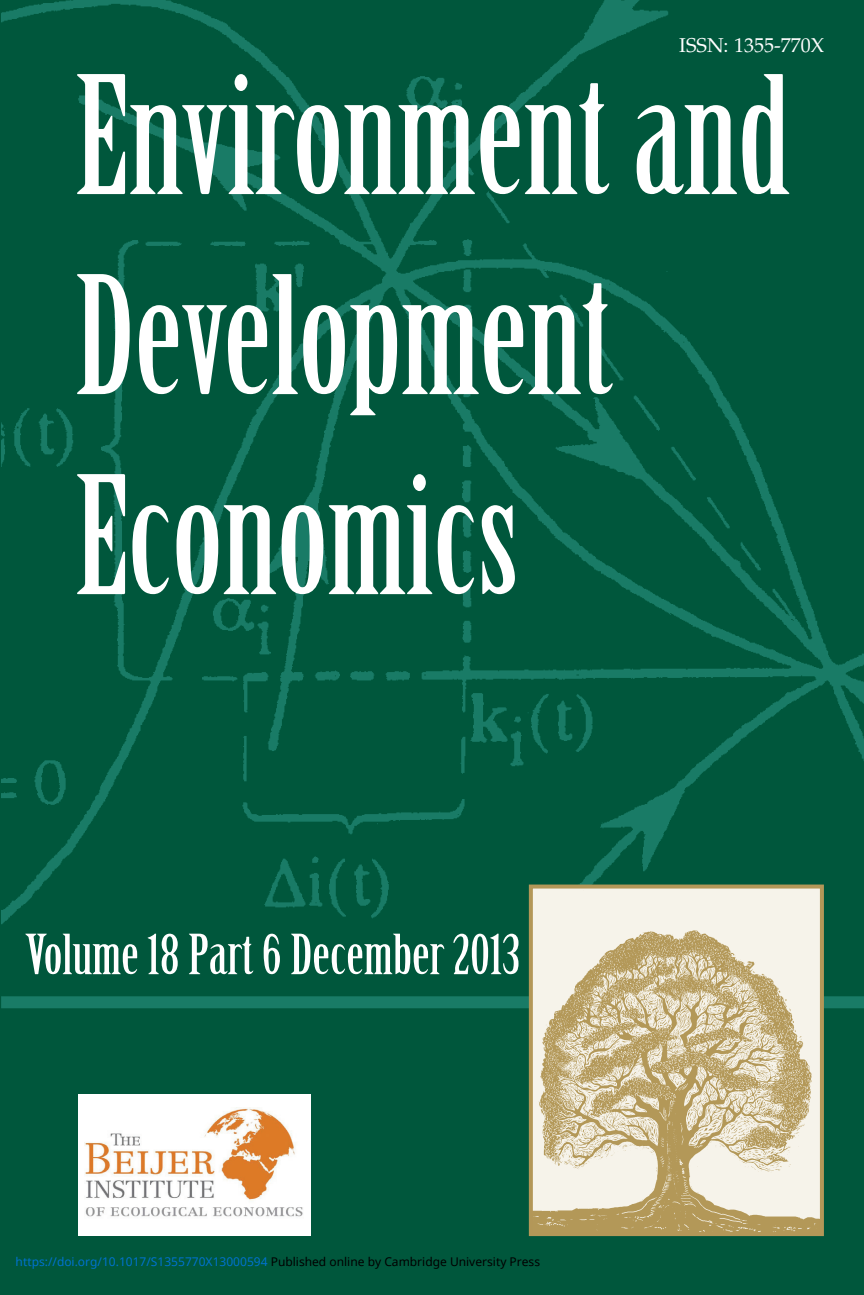
<style>
.page{position:relative;width:864px;height:1295px;background:#fff}
.page>*{position:absolute;margin:0;border:0;box-sizing:border-box;transform-origin:0 0}
.t1{font:160px/200px "Birch";color:#fff;scale:1.1 1}
.t2{font:54px "Birch";color:#fff;scale:1.2 1}
.t3{font:20px "Palatino";color:#fff}
.t4{font:12px "Noto Sans";color:#0172cf}
.s1{color:#000}
</style>
<div class="page">
<div style="left:0;top:0;width:863px;height:1295px;background:#00573c"></div>
<img style="left:1px;top:0;width:862px;height:955px">
<div style="left:1px;top:996px;width:862px;height:12px;background:#197b66"></div>
<img style="left:533px;top:889px;width:285px;height:342px">
<div style="left:528px;top:884px;width:295px;height:352px;border:4px solid #b39758"></div>
<div style="left:78px;top:1094px;width:233px;height:142px;background:#fff"></div>
<img style="left:84px;top:1107px;width:219px;height:110px">
<p class="t3" style="left:679px;top:38px;width:146px">ISSN: 1355-770X</p>
<p class="t1" style="left:75px;top:45px;width:651px">Environment and<br>Development<br>Economics</p>
<p class="t2" style="left:25px;top:934px;width:414px">Volume 18 Part 6 December 2013</p>
<p class="t4" style="left:16px;top:1253px;width:526px">https://doi.org/10.1017/S1355770X13000594 <span class="s1">Published online by Cambridge University Press</span></p>
</div>
